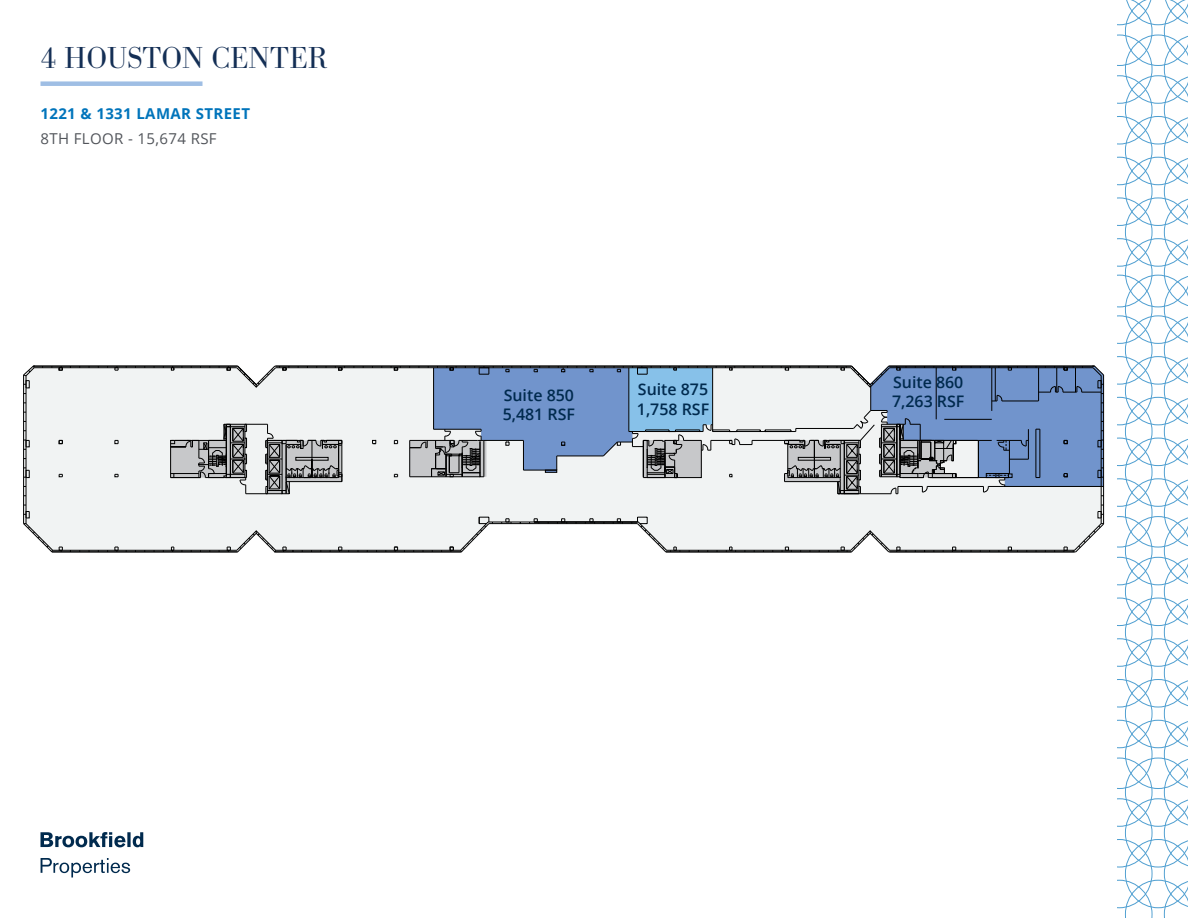
<style>
.page{position:relative;width:1188px;height:918px;background:#fff}
.page>*{position:absolute;margin:0;border:0;box-sizing:border-box;transform-origin:0 0}
.t1{font:300 31.5px "Bodoni URW";color:#142f55}
.t2{font:600 15.9px/19px "Open Sans";color:#002a4e}
.t3{font:700 15px "Open Sans";letter-spacing:.025em;color:#0074bb}
.t4{font:15px "Open Sans";letter-spacing:.025em;color:#52555b}
</style>
<div class="page">
<svg style="left:1117px;top:0;width:71px;height:918px"></svg>
<div style="left:40px;top:81px;width:162px;height:5px;background:#9fbee4"></div>
<svg style="left:40px;top:832px;width:103px;height:15px"></svg>
<svg style="left:41px;top:858px;width:89px;height:19px"></svg>
<hr style="left:889px;top:552px;width:187px;height:1px;background:#000">
<hr style="left:666px;top:552px;width:186px;height:1px;background:#000">
<hr style="left:1103px;top:375px;width:1px;height:149px;background:#000">
<hr style="left:275px;top:366px;width:577px;height:1px;background:#000">
<svg style="left:489px;top:496px;width:613px;height:55px"></svg>
<div style="left:26px;top:367px;width:463px;height:184px;background:#f1f3f3"></div>
<hr style="left:34px;top:367px;width:203px;height:1px;background:#000">
<hr style="left:33px;top:366px;width:205px;height:1px;background:#000">
<hr style="left:23px;top:375px;width:1px;height:149px;background:#000">
<hr style="left:275px;top:552px;width:186px;height:1px;background:#000">
<hr style="left:52px;top:552px;width:186px;height:1px;background:#000">
<svg style="left:59px;top:440px;width:4px;height:4px"></svg>
<svg style="left:59px;top:474px;width:4px;height:3px"></svg>
<svg style="left:394px;top:474px;width:4px;height:3px"></svg>
<svg style="left:394px;top:440px;width:4px;height:4px"></svg>
<svg style="left:115px;top:440px;width:4px;height:4px"></svg>
<svg style="left:115px;top:474px;width:4px;height:3px"></svg>
<svg style="left:372px;top:440px;width:4px;height:4px"></svg>
<hr style="left:534px;top:522px;width:104px;height:1px;background:#000">
<svg style="left:59px;top:366px;width:4px;height:5px"></svg>
<svg style="left:115px;top:366px;width:4px;height:5px"></svg>
<svg style="left:171px;top:366px;width:4px;height:5px"></svg>
<svg style="left:335px;top:366px;width:10px;height:5px"></svg>
<svg style="left:391px;top:366px;width:10px;height:5px"></svg>
<svg style="left:59px;top:547px;width:4px;height:5px"></svg>
<svg style="left:115px;top:547px;width:4px;height:5px"></svg>
<svg style="left:171px;top:547px;width:4px;height:5px"></svg>
<svg style="left:227px;top:547px;width:4px;height:5px"></svg>
<svg style="left:283px;top:547px;width:4px;height:5px"></svg>
<svg style="left:338px;top:547px;width:11px;height:5px"></svg>
<svg style="left:394px;top:547px;width:4px;height:5px"></svg>
<svg style="left:450px;top:547px;width:4px;height:5px"></svg>
<svg style="left:23px;top:505px;width:30px;height:47px"></svg>
<svg style="left:24px;top:468px;width:6px;height:10px"></svg>
<svg style="left:24px;top:440px;width:6px;height:10px"></svg>
<svg style="left:23px;top:366px;width:12px;height:28px"></svg>
<svg style="left:237px;top:531px;width:39px;height:21px"></svg>
<svg style="left:227px;top:366px;width:63px;height:22px"></svg>
<svg style="left:896px;top:547px;width:4px;height:5px"></svg>
<svg style="left:952px;top:547px;width:10px;height:5px"></svg>
<svg style="left:1008px;top:547px;width:10px;height:5px"></svg>
<svg style="left:726px;top:547px;width:10px;height:5px"></svg>
<svg style="left:782px;top:547px;width:10px;height:5px"></svg>
<svg style="left:501px;top:518px;width:11px;height:6px"></svg>
<svg style="left:529px;top:518px;width:11px;height:6px"></svg>
<svg style="left:557px;top:518px;width:10px;height:6px"></svg>
<svg style="left:585px;top:518px;width:10px;height:6px"></svg>
<svg style="left:613px;top:518px;width:10px;height:6px"></svg>
<svg style="left:632px;top:517px;width:49px;height:35px"></svg>
<svg style="left:460px;top:517px;width:33px;height:36px"></svg>
<svg style="left:838px;top:531px;width:51px;height:21px"></svg>
<svg style="left:1064px;top:505px;width:40px;height:47px"></svg>
<svg style="left:170px;top:424px;width:173px;height:70px"></svg>
<svg style="left:409px;top:366px;width:695px;height:130px"></svg>
<h1 class="t1" style="left:40px;top:39px;width:289px">4 HOUSTON CENTER</h1>
<p class="t3" style="left:40px;top:103px;width:211px">1221 &amp; 1331 LAMAR STREET</p>
<p class="t4" style="left:40px;top:129px;width:178px">8TH FLOOR - 15,674 RSF</p>
<p class="t2" style="left:503px;top:385px;width:74px">Suite 850<br>5,481 RSF</p>
<p class="t2" style="left:637px;top:380px;width:74px">Suite 875<br>1,758 RSF</p>
<p class="t2" style="left:892px;top:372px;width:74px">Suite 860<br>7,263 RSF</p>
</div>
